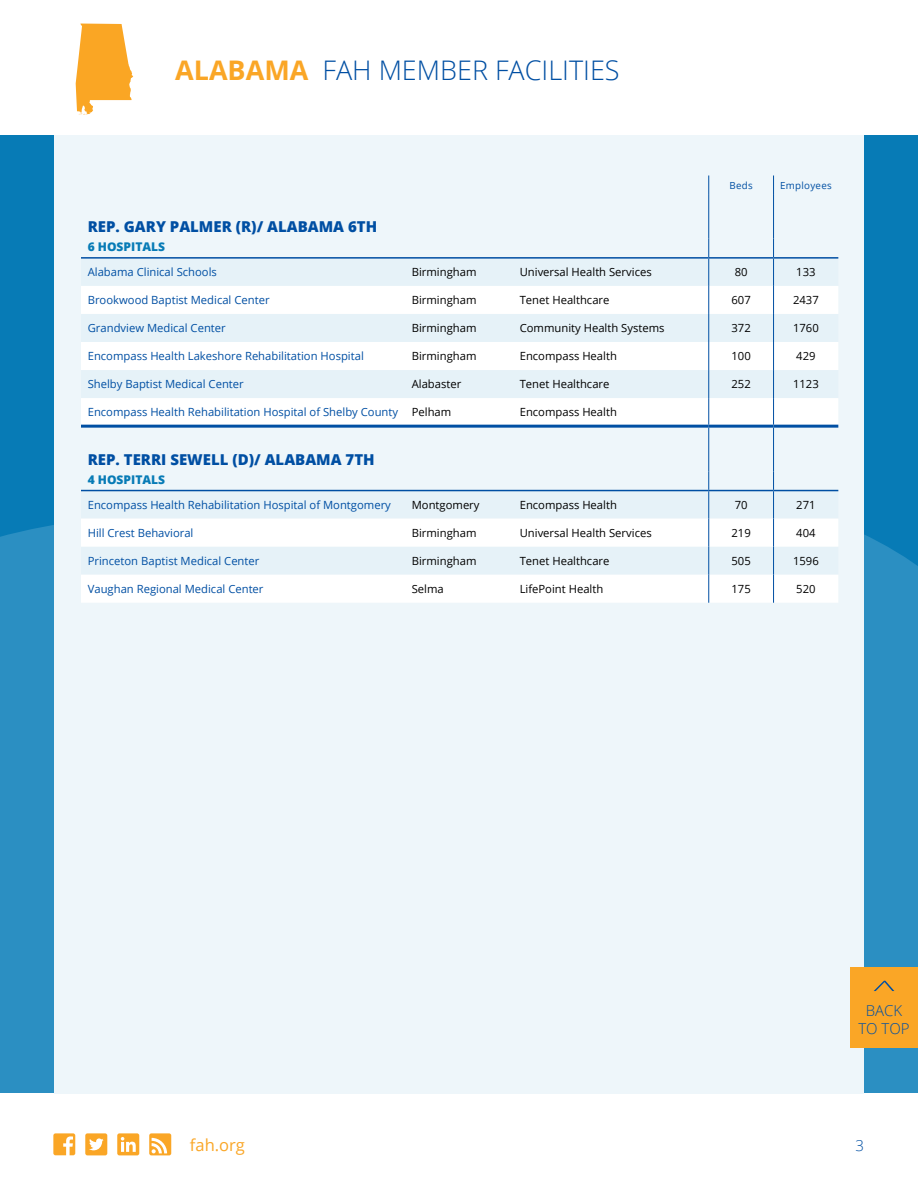
<style>
.page{position:relative;width:918px;height:1188px;background:#077bb6}
.page>*{position:absolute;margin:0;border:0;box-sizing:border-box;transform-origin:0 0}
.t1{font:300 27px "Open Sans";color:#004fa3}
.t2{font:16.5px "Open Sans";color:#faa626}
.t3{font:800 15px "Open Sans";color:#004fa3}
.t4{font:300 15px/18px "Open Sans";color:#004fa3;text-align:center}
.t5{font:800 12px "Open Sans";color:#077bb6}
.t6{font:11.25px "Open Sans";color:#004fa3}
.t7{font:11.25px "Open Sans";color:#000}
.t8{font:9.75px "Open Sans";letter-spacing:.03em;color:#004fa3}
.s1{font-weight:700;color:#faa626}
.s2{color:#000}
</style>
<div class="page">
<div style="left:0;top:525px;width:918px;height:569px;background:#2b8fc2"></div>
<div style="left:0;top:1094px;width:918px;height:94px;background:#fff"></div>
<div style="left:54px;top:135px;width:810px;height:959px;background:#eef6fa"></div>
<svg style="left:81px;top:286px;width:757px;height:317px"></svg>
<svg style="left:708px;top:176px;width:1px;height:19px"></svg>
<svg style="left:773px;top:176px;width:1px;height:19px"></svg>
<hr style="left:773px;top:195px;width:1px;height:44px;background:#004fa3">
<svg style="left:773px;top:239px;width:1px;height:186px"></svg>
<hr style="left:773px;top:428px;width:1px;height:43px;background:#004fa3">
<svg style="left:773px;top:471px;width:1px;height:132px"></svg>
<hr style="left:708px;top:195px;width:1px;height:44px;background:#004fa3">
<svg style="left:708px;top:239px;width:1px;height:186px"></svg>
<hr style="left:708px;top:428px;width:1px;height:43px;background:#004fa3">
<svg style="left:708px;top:471px;width:1px;height:132px"></svg>
<hr style="left:81px;top:257px;width:324px;height:2px;background:#004fa3">
<hr style="left:405px;top:257px;width:108px;height:2px;background:#004fa3">
<hr style="left:513px;top:257px;width:196px;height:2px;background:#004fa3">
<hr style="left:709px;top:257px;width:65px;height:2px;background:#004fa3">
<hr style="left:774px;top:257px;width:64px;height:2px;background:#004fa3">
<hr style="left:81px;top:490px;width:324px;height:1px;background:#004fa3">
<hr style="left:405px;top:490px;width:108px;height:1px;background:#004fa3">
<hr style="left:513px;top:490px;width:196px;height:1px;background:#004fa3">
<hr style="left:709px;top:490px;width:65px;height:1px;background:#004fa3">
<hr style="left:774px;top:490px;width:64px;height:1px;background:#004fa3">
<hr style="left:81px;top:425px;width:324px;height:3px;background:#004fa3">
<hr style="left:405px;top:425px;width:108px;height:3px;background:#004fa3">
<hr style="left:513px;top:425px;width:196px;height:3px;background:#004fa3">
<hr style="left:709px;top:425px;width:65px;height:3px;background:#004fa3">
<hr style="left:774px;top:425px;width:64px;height:3px;background:#004fa3">
<div style="left:0;top:0;width:918px;height:135px;background:#fff"></div>
<svg style="left:76px;top:24px;width:57px;height:90px"></svg>
<svg style="left:149px;top:1133px;width:22px;height:22px"></svg>
<svg style="left:53px;top:1133px;width:22px;height:22px"></svg>
<svg style="left:117px;top:1133px;width:22px;height:22px"></svg>
<svg style="left:85px;top:1133px;width:22px;height:22px"></svg>
<div style="left:850px;top:967px;width:68px;height:81px;background:#faa626"></div>
<svg style="left:874px;top:981px;width:20px;height:10px"></svg>
<h1 class="t1" style="left:175px;top:52px;width:446px"><span class="s1">ALABAMA</span> FAH MEMBER FACILITIES</h1>
<p class="t8" style="left:730px;top:179px;width:25px">Beds</p>
<p class="t8" style="left:780px;top:179px;width:53px">Employees</p>
<h3 class="t3" style="left:88px;top:215px;width:291px">REP. GARY PALMER (R)/ ALABAMA 6TH</h3>
<p class="t5" style="left:88px;top:238px;width:79px">6 HOSPITALS</p>
<p class="t6" style="left:88px;top:264px;width:131px">Alabama Clinical Schools</p>
<p class="t7" style="left:412px;top:264px;width:66px">Birmingham</p>
<p class="t7" style="left:520px;top:264px;width:133px">Universal Health Services</p>
<p class="t7" style="left:735px;top:264px;width:14px">80</p>
<p class="t7" style="left:796px;top:264px;width:21px">133</p>
<p class="t6" style="left:88px;top:292px;width:183px">Brookwood Baptist Medical Center</p>
<p class="t7" style="left:412px;top:292px;width:66px">Birmingham</p>
<p class="t7" style="left:520px;top:292px;width:91px">Tenet Healthcare</p>
<p class="t7" style="left:731px;top:292px;width:21px">607</p>
<p class="t7" style="left:793px;top:292px;width:27px">2437</p>
<p class="t6" style="left:88px;top:320px;width:140px">Grandview Medical Center</p>
<p class="t7" style="left:412px;top:320px;width:66px">Birmingham</p>
<p class="t7" style="left:520px;top:320px;width:146px">Community Health Systems</p>
<p class="t7" style="left:731px;top:320px;width:21px">372</p>
<p class="t7" style="left:793px;top:320px;width:27px">1760</p>
<p class="t6" style="left:88px;top:349px;width:278px">Encompass Health Lakeshore Rehabilitation Hospital</p>
<p class="t7" style="left:412px;top:349px;width:66px">Birmingham</p>
<p class="t7" style="left:520px;top:349px;width:99px">Encompass Health</p>
<p class="t7" style="left:731px;top:349px;width:21px">100</p>
<p class="t7" style="left:796px;top:349px;width:21px">429</p>
<p class="t6" style="left:88px;top:377px;width:158px">Shelby Baptist Medical Center</p>
<p class="t7" style="left:412px;top:377px;width:51px">Alabaster</p>
<p class="t7" style="left:520px;top:377px;width:91px">Tenet Healthcare</p>
<p class="t7" style="left:731px;top:377px;width:21px">252</p>
<p class="t7" style="left:793px;top:377px;width:27px">1123</p>
<p class="t6" style="left:88px;top:405px;width:365px">Encompass Health Rehabilitation Hospital of Shelby County <span class="s2">Pelham</span></p>
<p class="t7" style="left:520px;top:405px;width:99px">Encompass Health</p>
<h3 class="t3" style="left:88px;top:448px;width:288px">REP. TERRI SEWELL (D)/ ALABAMA 7TH</h3>
<p class="t5" style="left:88px;top:470px;width:79px">4 HOSPITALS</p>
<p class="t6" style="left:88px;top:497px;width:305px">Encompass Health Rehabilitation Hospital of Montgomery</p>
<p class="t7" style="left:412px;top:497px;width:69px">Montgomery</p>
<p class="t7" style="left:520px;top:497px;width:99px">Encompass Health</p>
<p class="t7" style="left:735px;top:497px;width:14px">70</p>
<p class="t7" style="left:796px;top:497px;width:21px">271</p>
<p class="t6" style="left:88px;top:525px;width:107px">Hill Crest Behavioral</p>
<p class="t7" style="left:412px;top:525px;width:66px">Birmingham</p>
<p class="t7" style="left:520px;top:525px;width:133px">Universal Health Services</p>
<p class="t7" style="left:731px;top:525px;width:21px">219</p>
<p class="t7" style="left:796px;top:525px;width:21px">404</p>
<p class="t6" style="left:88px;top:553px;width:173px">Princeton Baptist Medical Center</p>
<p class="t7" style="left:412px;top:553px;width:66px">Birmingham</p>
<p class="t7" style="left:520px;top:553px;width:91px">Tenet Healthcare</p>
<p class="t7" style="left:731px;top:553px;width:21px">505</p>
<p class="t7" style="left:793px;top:553px;width:27px">1596</p>
<p class="t6" style="left:88px;top:581px;width:177px">Vaughan Regional Medical Center</p>
<p class="t7" style="left:412px;top:581px;width:34px">Selma</p>
<p class="t7" style="left:520px;top:581px;width:85px">LifePoint Health</p>
<p class="t7" style="left:731px;top:581px;width:21px">175</p>
<p class="t7" style="left:796px;top:581px;width:21px">520</p>
<h2 class="t2" style="left:190px;top:1134px;width:57px">fah.org</h2>
<h3 class="t4" style="left:858px;top:1001px;width:53px">BACK<br>TO TOP</h3>
<h3 class="t4" style="left:855px;top:1136px;width:10px">3</h3>
</div>
